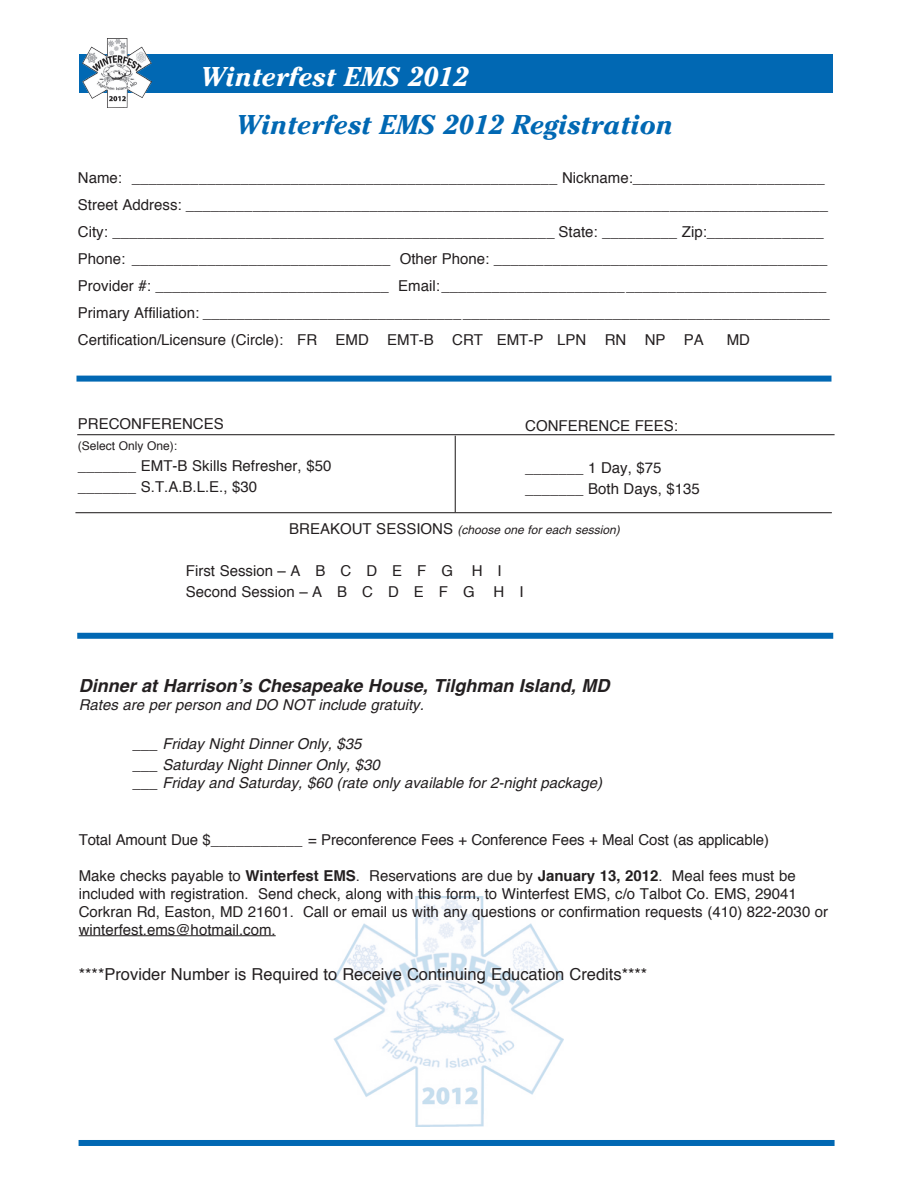
<style>
.page{position:relative;width:918px;height:1188px;background:#fff}
.page>*{position:absolute;margin:0;border:0;box-sizing:border-box;transform-origin:0 0}
.t1{font:italic 700 27px "Cheltenham";color:#0168b3}
.t2{font:italic 700 27px "Cheltenham";color:#fff}
.t3{font:italic 700 18px "Helvetica";color:#231f20}
.t4{font:16.5px "Helvetica";color:#231f20}
.t5{font:15px/18px "Helvetica";color:#231f20}
.t6{font:italic 15px "Helvetica";color:#231f20}
.t7{font:italic 12px "Helvetica";color:#231f20}
.t8{font:12px "Helvetica";color:#231f20}
.s1{font-style:normal;font-size:15px}
.s2{font-weight:700}
</style>
<div class="page">
<img style="left:333px;top:896px;width:231px;height:230px">
<hr style="left:79px;top:935px;width:197px;height:1px;background:#231f20">
<div style="left:77px;top:633px;width:756px;height:6px;background:#0168b3"></div>
<div style="left:79px;top:1140px;width:756px;height:6px;background:#0168b3"></div>
<div style="left:76px;top:376px;width:755px;height:6px;background:#0168b3"></div>
<div style="left:79px;top:55px;width:754px;height:38px;background:#0168b3"></div>
<img style="left:82px;top:38px;width:70px;height:70px">
<hr style="left:455px;top:436px;width:1px;height:76px;background:#231f20">
<hr style="left:75px;top:512px;width:757px;height:1px;background:#231f20">
<hr style="left:77px;top:434px;width:758px;height:1px;background:#231f20">
<p class="t2" style="left:200px;top:60px;width:270px">Winterfest EMS 2012</p>
<p class="t1" style="left:236px;top:108px;width:439px">Winterfest EMS 2012 Registration</p>
<p class="t5" style="left:78px;top:169px;width:748px">Name: ___________________________________________________ Nickname:_______________________</p>
<p class="t5" style="left:78px;top:196px;width:752px">Street Address: _____________________________________________________________________________</p>
<p class="t5" style="left:78px;top:223px;width:747px">City: _____________________________________________________ State: _________ Zip:______________</p>
<p class="t5" style="left:78px;top:250px;width:751px">Phone: _______________________________ Other Phone: ________________________________________</p>
<p class="t5" style="left:78px;top:277px;width:750px">Provider #: ____________________________ Email:______________________________________________</p>
<p class="t5" style="left:78px;top:304px;width:753px">Primary Affiliation: ___________________________________________________________________________</p>
<p class="t5" style="left:78px;top:331px;width:627px">Certification/Licensure (Circle): FR EMD EMT-B CRT EMT-P LPN RN NP PA</p>
<p class="t5" style="left:727px;top:331px;width:25px">MD</p>
<p class="t5" style="left:78px;top:415px;width:147px">PRECONFERENCES</p>
<p class="t8" style="left:78px;top:438px;width:101px">(Select Only One):</p>
<p class="t5" style="left:78px;top:456px;width:255px;line-height:21px">_______ EMT-B Skills Refresher, $50 _______ S.T.A.B.L.E., $30</p>
<p class="t7" style="left:289px;top:523px;width:332px"><span class="s1">BREAKOUT SESSIONS</span> (choose one for each session)</p>
<p class="t5" style="left:186px;top:562px;width:269px">First Session – A B C D E F G</p>
<p class="t5" style="left:472px;top:562px;width:31px">H I</p>
<p class="t5" style="left:186px;top:583px;width:339px">Second Session – A B C D E F G H I</p>
<p class="t5" style="left:525px;top:418px;width:154px">CONFERENCE FEES:</p>
<p class="t5" style="left:525px;top:459px;width:176px;line-height:21px">_______ 1 Day, $75 _______ Both Days, $135</p>
<p class="t3" style="left:79px;top:674px;width:532px">Dinner at Harrison’s Chesapeake House, Tilghman Island, MD</p>
<p class="t6" style="left:79px;top:696px;width:347px">Rates are per person and DO NOT include gratuity.</p>
<p class="t6" style="left:133px;top:735px;width:230px">___ Friday Night Dinner Only, $35</p>
<p class="t6" style="left:133px;top:756px;width:249px">___ Saturday Night Dinner Only, $30</p>
<p class="t6" style="left:133px;top:774px;width:471px">___ Friday and Saturday, $60 (rate only available for 2-night package)</p>
<p class="t5" style="left:79px;top:831px;width:692px">Total Amount Due $___________ = Preconference Fees + Conference Fees + Meal Cost (as applicable)</p>
<p class="t5" style="left:79px;top:867px;width:751px">Make checks payable to <span class="s2">Winterfest EMS</span>. Reservations are due by <span class="s2">January 13, 2012</span>. Meal fees must be included with registration. Send check, along with this form, to Winterfest EMS, c/o Talbot Co. EMS, 29041<br>Corkran Rd, Easton, MD 21601. Call or email us with any questions or confirmation requests (410) 822-2030 or winterfest.ems@hotmail.com.</p>
<p class="t4" style="left:79px;top:963px;width:570px">****Provider Number is Required to Receive Continuing Education Credits****</p>
</div>
